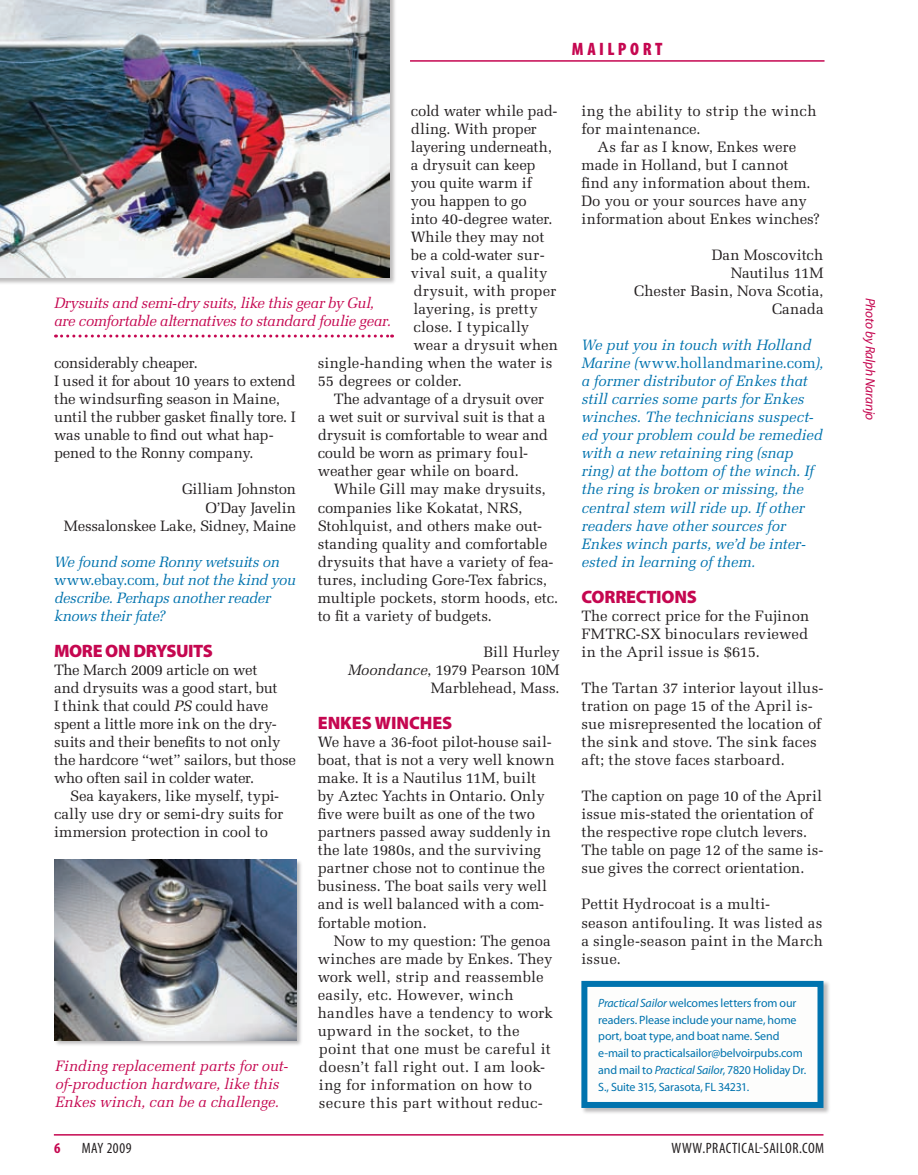
<style>
.page{position:relative;width:918px;height:1175px;background:#fff}
.page>*{position:absolute;margin:0;border:0;box-sizing:border-box;transform-origin:0 0}
.t1{font:900 18px "Myriad Pro";letter-spacing:-.015em;color:#c50750}
.t2{font:900 condensed 18px "Myriad Pro";color:#c50750}
.t3{font:15px/18px "Melior LT Std";color:#231f20}
.t4{font:italic 15px/18px "Melior LT Std";letter-spacing:-.01em;color:#0073ae}
.t5{font:italic 15px/18px "Melior LT Std";letter-spacing:-.015em;color:#c50750}
.t6{font:15px/18px "Melior LT Std";letter-spacing:.02em;color:#231f20}
.t7{font:15px "Melior LT Std";letter-spacing:-.025em;color:#231f20}
.t8{font:condensed 15px "Myriad Pro";letter-spacing:.035em;color:#231f20}
.t9{font:15px "Melior LT Std";letter-spacing:-.02em;color:#231f20}
.t10{font:italic 13.5px "Myriad Pro";letter-spacing:-.02em;color:#c50750}
.t11{font:12px/17px "Myriad Pro";letter-spacing:-.01em;color:#0073ae}
.s1{font-style:italic}
.s2{font-style:normal}
</style>
<div class="page">
<hr style="left:54px;top:1134px;width:770px;height:1px;background:#c50750">
<div style="left:580px;top:980px;width:251px;height:135px;background:#231f20;opacity:.3"></div>
<div style="left:584px;top:983px;width:236px;height:121px;background:#fdfdfc"></div>
<div style="left:581px;top:980px;width:243px;height:127px;border:6px solid #0073ae"></div>
<hr style="left:410px;top:60px;width:415px;height:2px;background:#c50750">
<div style="left:53px;top:859px;width:251px;height:189px;background:#231f20;opacity:.3"></div>
<img style="left:54px;top:860px;width:242px;height:180px">
<svg style="left:56px;top:334px;width:337px;height:3px"></svg>
<div style="left:0;top:0;width:397px;height:285px;background:#231f20;opacity:.3"></div>
<img style="left:0;top:0;width:389px;height:278px">
<p class="t2" style="left:572px;top:38px;width:26px">mAILPORT-</p>
<p class="t3" style="left:411px;top:101px;width:148px">cold water while pad-</p>
<p class="t3" style="left:411px;top:119px;width:127px">dling. With proper</p>
<p class="t3" style="left:411px;top:138px;width:143px">layering underneath,</p>
<p class="t3" style="left:411px;top:156px;width:126px">a drysuit can keep</p>
<p class="t3" style="left:411px;top:174px;width:122px">you quite warm if</p>
<p class="t7" style="left:411px;top:192px;width:117px">you happen to go</p>
<p class="t3" style="left:411px;top:210px;width:143px">into 40-degree water.</p>
<p class="t9" style="left:411px;top:228px;width:135px">While they may not</p>
<p class="t3" style="left:411px;top:246px;width:135px">be a cold-water sur-</p>
<p class="t3" style="left:411px;top:264px;width:138px">vival suit, a quality</p>
<p class="t3" style="left:413px;top:282px;width:144px">drysuit, with proper</p>
<p class="t3" style="left:413px;top:300px;width:126px">layering, is pretty</p>
<p class="t3" style="left:413px;top:318px;width:117px">close. I typically</p>
<p class="t3" style="left:413px;top:336px;width:146px">wear a drysuit when</p>
<p class="t3" style="left:318px;top:354px;width:236px">single-handing when the water is</p>
<p class="t3" style="left:318px;top:372px;width:146px">55 degrees or colder.</p>
<p class="t7" style="left:334px;top:390px;width:212px">The advantage of a drysuit over</p>
<p class="t3" style="left:318px;top:408px;width:229px">a wet suit or survival suit is that a</p>
<p class="t3" style="left:318px;top:426px;width:232px">drysuit is comfortable to wear and</p>
<p class="t3" style="left:318px;top:444px;width:212px">could be worn as primary foul-</p>
<p class="t3" style="left:318px;top:462px;width:203px">weather gear while on board.</p>
<p class="t3" style="left:334px;top:480px;width:213px">While Gill may make drysuits,</p>
<p class="t3" style="left:318px;top:498px;width:206px">companies like Kokatat, NRS,</p>
<p class="t3" style="left:318px;top:516px;width:226px">Stohlquist, and others make out-</p>
<p class="t3" style="left:318px;top:534px;width:231px">standing quality and comfortable</p>
<p class="t3" style="left:318px;top:552px;width:237px">drysuits that have a variety of fea-</p>
<p class="t3" style="left:318px;top:570px;width:231px">tures, including Gore-Tex fabrics,</p>
<p class="t3" style="left:318px;top:588px;width:242px">multiple pockets, storm hoods, etc.</p>
<p class="t3" style="left:318px;top:606px;width:176px">to fit a variety of budgets.</p>
<p class="t3" style="left:348px;top:643px;width:214px;text-align:right">Bill Hurley<br><span class="s1">Moondance</span>, 1979 Pearson 10M<br>Marblehead, Mass.</p>
<p class="t1" style="left:318px;top:711px;width:135px">ENKES WINCHES</p>
<p class="t3" style="left:318px;top:733px;width:238px">We have a 36-foot pilot-house sail&shy;boat, that is not a very well known make. It is a Nautilus 11M, built by Aztec Yachts in Ontario. Only five were built as one of the two partners passed away suddenly in the late 1980s, and the surviving partner chose not to continue the business. The boat sails very well and is well balanced with a com&shy;fortable motion.</p>
<p class="t3" style="left:318px;top:931px;width:237px;text-indent:16px">Now to my question: The genoa winches are made by Enkes. They work well, strip and reassemble easily, etc. However, winch handles have a tendency to work upward in the socket, to the point that one must be careful it doesn’t fall right out. I am look&shy;ing for information on how to secure this part without reduc-</p>
<p class="t6" style="left:581px;top:101px;width:237px">ing the ability to strip the winch for maintenance.</p>
<p class="t3" style="left:581px;top:138px;width:240px;text-indent:16px">As far as I know, Enkes were made in Holland, but I cannot<br>find any information about them.<br>Do you or your sources have any information about Enkes winches?</p>
<p class="t3" style="left:634px;top:246px;width:191px;text-align:right">Dan Moscovitch<br>Nautilus 11M<br>Chester Basin, Nova Scotia,<br>Canada</p>
<p class="t4" style="left:581px;top:336px;width:243px">We put you in touch with Holland<br>Marine (<span class="s2">www.hollandmarine.com</span>), a former distributor of Enkes that still carries some parts for Enkes winches. The technicians suspect&shy;ed your problem could be remedied with a new retaining ring (snap ring) at the bottom of the winch. If the ring is broken or missing, the central stem will ride up. If other readers have other sources for<br>Enkes winch parts, we’d be inter&shy;ested in learning of them.</p>
<p class="t5" style="left:54px;top:294px;width:338px">Drysuits and semi-dry suits, like this gear by Gul, are comfortable alternatives to standard foulie gear.</p>
<p class="t10" style="left:879px;top:298px;width:124px;rotate:90deg">Photo by Ralph Naranjo</p>
<p class="t3" style="left:54px;top:354px;width:243px">considerably cheaper.<br>I used it for about 10 years to extend the windsurfing season in Maine, until the rubber gasket finally tore. I was unable to find out what hap&shy;pened to the Ronny company.</p>
<p class="t3" style="left:64px;top:480px;width:234px;text-align:right">Gilliam Johnston<br>O’Day Javelin<br>Messalonskee Lake, Sidney, Maine</p>
<p class="t4" style="left:54px;top:552px;width:243px">We found some Ronny wetsuits on <span class="s2">www.ebay.com</span>, but not the kind you describe. Perhaps another reader knows their fate?</p>
<p class="t1" style="left:54px;top:639px;width:159px">MORE ON DRYSU ITS</p>
<p class="t3" style="left:54px;top:661px;width:244px">The March 2009 article on wet<br>and drysuits was a good start, but<br>I think that could <span class="s1">PS</span> could have spent a little more ink on the dry&shy;suits and their benefits to not only the hardcore “wet” sailors, but those who often sail in colder water.</p>
<p class="t3" style="left:54px;top:787px;width:231px;text-indent:16px">Sea kayakers, like myself, typi&shy;cally use dry or semi-dry suits for immersion protection in cool to</p>
<p class="t1" style="left:581px;top:584px;width:116px">CORRECTIONS</p>
<p class="t3" style="left:581px;top:606px;width:229px;text-align:justify">The correct price for the Fujinon FMTRC-SX binoculars reviewed in the April issue is $615.</p>
<p class="t3" style="left:581px;top:679px;width:244px">The Tartan 37 interior layout illus&shy;tration on page 15 of the April is&shy;sue misrepresented the location of the sink and stove. The sink faces aft; the stove faces starboard.</p>
<p class="t3" style="left:581px;top:787px;width:244px">The caption on page 10 of the April issue mis-stated the orientation of the respective rope clutch levers.<br>The table on page 12 of the same is&shy;sue gives the correct orientation.</p>
<p class="t3" style="left:581px;top:895px;width:243px">Pettit Hydrocoat is a multi-<br>season antifouling. It was listed as a single-season paint in the March issue.</p>
<p class="t11" style="left:598px;top:994px;width:210px"><span class="s1">Practical Sailor</span> welcomes letters from our readers. Please include your name, home port, boat type, and boat name. Send e-mail to practicalsailor@belvoirpubs.com and mail to <span class="s1">Practical Sailor</span>, 7820 Holiday Dr.<br>S., Suite 315, Sarasota, FL 34231.</p>
<p class="t5" style="left:55px;top:1057px;width:234px">Finding replacement parts for out&shy;of-production hardware, like this<br>Enkes winch, can be a challenge.</p>
<p class="t8" style="left:82px;top:1138px;width:51px">MAY 2009</p>
<p class="t8" style="left:672px;top:1138px;width:153px">WWW.PRACTICAL-SAILOR.COM</p>
</div>
